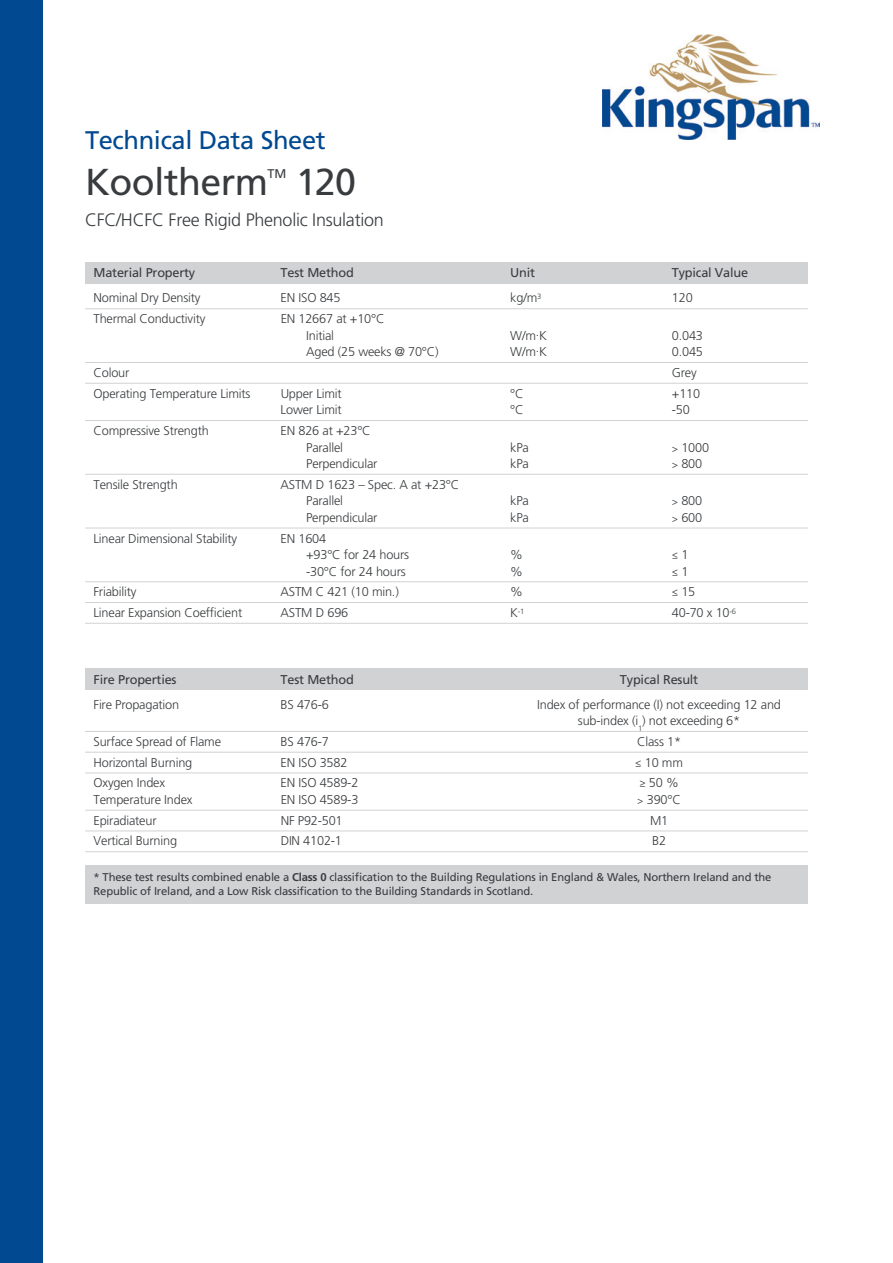
<style>
.page{position:relative;width:893px;height:1263px;background:#fff}
.page>*{position:absolute;margin:0;border:0;box-sizing:border-box;transform-origin:0 0}
.t1{font:37.5px "Frutiger";letter-spacing:-.015em;color:#393c3f}
.t2{font:25.5px "Frutiger";letter-spacing:-.015em;color:#014990}
.t3{font:300 18px "Frutiger";letter-spacing:-.015em;color:#393c3f}
.t4{font:300 12.75px/16.5px "Frutiger";letter-spacing:-.015em;color:#393c3f}
.t5{font:12.75px "Frutiger";letter-spacing:-.015em;color:#393c3f}
.t6{font:12.75px "Adobe Garamond Pro";color:#393c3f}
.t7{font:12.6px "Frutiger";color:#393c3f}
.t8{font:11.25px/14.2px "Frutiger";letter-spacing:-.015em;color:#393c3f}
.t9{font:300 7.65px "Frutiger";color:#393c3f}
.s1{font-family:"Adobe Garamond Pro";font-weight:400}
.s2{font-family:"Frutiger";font-weight:300}
.s3{font-size:12.75px}
.s4{font-weight:700}
</style>
<div class="page">
<div style="left:85px;top:865px;width:723px;height:39px;background:#d1d2d4"></div>
<div style="left:85px;top:261px;width:723px;height:22px;background:#d1d2d4"></div>
<hr style="left:85px;top:308px;width:723px;height:1px;background:#d1d2d4">
<hr style="left:85px;top:362px;width:723px;height:1px;background:#d1d2d4">
<hr style="left:85px;top:383px;width:723px;height:1px;background:#d1d2d4">
<hr style="left:85px;top:420px;width:723px;height:1px;background:#d1d2d4">
<hr style="left:85px;top:474px;width:723px;height:1px;background:#d1d2d4">
<hr style="left:85px;top:528px;width:723px;height:1px;background:#d1d2d4">
<hr style="left:85px;top:581px;width:723px;height:1px;background:#d1d2d4">
<hr style="left:85px;top:602px;width:723px;height:1px;background:#d1d2d4">
<hr style="left:85px;top:623px;width:723px;height:1px;background:#d1d2d4">
<div style="left:85px;top:668px;width:723px;height:22px;background:#d1d2d4"></div>
<hr style="left:85px;top:731px;width:723px;height:1px;background:#d1d2d4">
<hr style="left:85px;top:752px;width:723px;height:1px;background:#d1d2d4">
<hr style="left:85px;top:772px;width:723px;height:1px;background:#d1d2d4">
<hr style="left:85px;top:810px;width:723px;height:1px;background:#d1d2d4">
<hr style="left:85px;top:830px;width:723px;height:1px;background:#d1d2d4">
<hr style="left:85px;top:851px;width:723px;height:1px;background:#d1d2d4">
<div style="left:0;top:0;width:43px;height:1263px;background:#014990"></div>
<img style="left:603px;top:35px;width:216px;height:105px">
<h2 class="t2" style="left:85px;top:125px;width:242px">Technical Data Sheet</h2>
<h1 class="t1" style="left:85px;top:160px;width:185px">Kooltherm</h1>
<p class="t7" style="left:268px;top:167px;width:20px">TM</p>
<h1 class="t1" style="left:296px;top:160px;width:62px">120</h1>
<h3 class="t3" style="left:85px;top:210px;width:300px">CFC/HCFC Free Rigid Phenolic Insulation</h3>
<p class="t5" style="left:94px;top:266px;width:103px">Material Property</p>
<p class="t5" style="left:281px;top:266px;width:75px">Test Method</p>
<p class="t5" style="left:510px;top:266px;width:26px">Unit</p>
<p class="t5" style="left:672px;top:266px;width:78px">Typical Value</p>
<p class="t4" style="left:94px;top:290px;width:109px">Nominal Dry Density</p>
<p class="t4" style="left:281px;top:290px;width:61px">EN ISO 845</p>
<p class="t4" style="left:510px;top:290px;width:33px">kg/m<sup>3</sup></p>
<p class="t4" style="left:672px;top:290px;width:22px">120</p>
<p class="t4" style="left:94px;top:311px;width:113px">Thermal Conductivity</p>
<p class="t4" style="left:306px;top:311px;width:80px;text-indent:-26px">EN 12667 at +10°C<br>Initial</p>
<p class="t4" style="left:510px;top:327px;width:38px">W/m.K</p>
<p class="t4" style="left:672px;top:327px;width:33px">0.043</p>
<p class="t4" style="left:306px;top:344px;width:134px">Aged (25 weeks @ 70°C)</p>
<p class="t4" style="left:510px;top:344px;width:38px">W/m.K</p>
<p class="t4" style="left:672px;top:344px;width:33px">0.045</p>
<p class="t4" style="left:94px;top:364px;width:37px">Colour</p>
<p class="t4" style="left:672px;top:364px;width:26px">Grey</p>
<p class="t4" style="left:94px;top:385px;width:159px">Operating Temperature Limits</p>
<p class="t4" style="left:281px;top:385px;width:63px">Upper Limit</p>
<p class="t4" style="left:510px;top:385px;width:15px">°C</p>
<p class="t4" style="left:672px;top:385px;width:30px">+110</p>
<p class="t4" style="left:281px;top:402px;width:63px">Lower Limit</p>
<p class="t4" style="left:510px;top:402px;width:15px">°C</p>
<p class="t4" style="left:672px;top:402px;width:20px">-50</p>
<p class="t4" style="left:94px;top:422px;width:117px">Compressive Strength</p>
<p class="t4" style="left:281px;top:422px;width:92px;text-align:center">EN 826 at +23°C<br>Parallel</p>
<p class="t4" style="left:510px;top:439px;width:20px">kPa</p>
<p class="t4" style="left:672px;top:439px;width:39px"><span class="s1">&gt;</span> 1000</p>
<p class="t4" style="left:306px;top:455px;width:73px">Perpendicular</p>
<p class="t4" style="left:510px;top:455px;width:20px">kPa</p>
<p class="t4" style="left:672px;top:455px;width:32px"><span class="s1">&gt;</span> 800</p>
<p class="t4" style="left:94px;top:476px;width:86px">Tensile Strength</p>
<p class="t4" style="left:306px;top:476px;width:155px;text-indent:-26px">ASTM D 1623 – Spec. A at +23°C<br>Parallel</p>
<p class="t4" style="left:510px;top:493px;width:20px">kPa</p>
<p class="t4" style="left:672px;top:493px;width:32px"><span class="s1">&gt;</span> 800</p>
<p class="t4" style="left:306px;top:509px;width:73px">Perpendicular</p>
<p class="t4" style="left:510px;top:509px;width:20px">kPa</p>
<p class="t4" style="left:672px;top:509px;width:32px"><span class="s1">&gt;</span> 600</p>
<p class="t4" style="left:94px;top:530px;width:145px">Linear Dimensional Stability</p>
<p class="t4" style="left:306px;top:530px;width:105px;text-indent:-26px">EN 1604<br>+93°C for 24 hours</p>
<p class="t4" style="left:510px;top:546px;width:14px">%</p>
<p class="t6" style="left:672px;top:547px;width:18px">≤ <span class="s2">1</span></p>
<p class="t4" style="left:306px;top:563px;width:101px">-30°C for 24 hours</p>
<p class="t4" style="left:510px;top:563px;width:14px">%</p>
<p class="t6" style="left:672px;top:564px;width:18px">≤ <span class="s2">1</span></p>
<p class="t4" style="left:93px;top:584px;width:44px">Friability</p>
<p class="t4" style="left:281px;top:584px;width:120px">ASTM C 421 (10 min.)</p>
<p class="t4" style="left:510px;top:584px;width:14px">%</p>
<p class="t4" style="left:672px;top:584px;width:25px"><span class="s1">≤</span> 15</p>
<p class="t4" style="left:93px;top:604px;width:150px">Linear Expansion Coefficient</p>
<p class="t4" style="left:281px;top:604px;width:69px">ASTM D 696</p>
<p class="t9" style="left:510px;top:607px;width:16px"><span class="s3">K</span>-1</p>
<p class="t4" style="left:672px;top:604px;width:66px">40-70 x 10<sup>-6</sup></p>
<p class="t5" style="left:94px;top:672px;width:85px">Fire Properties</p>
<p class="t5" style="left:281px;top:672px;width:75px">Test Method</p>
<p class="t5" style="left:620px;top:672px;width:80px">Typical Result</p>
<p class="t4" style="left:94px;top:696px;width:87px">Fire Propagation</p>
<p class="t4" style="left:281px;top:696px;width:50px">BS 476-6</p>
<p class="t4" style="left:537px;top:696px;width:245px;text-align:center">Index of performance (I) not exceeding 12 and sub-index (i ) not exceeding 6*</p>
<p class="t9" style="left:638px;top:724px;width:6px">1</p>
<p class="t4" style="left:94px;top:733px;width:129px">Surface Spread of Flame</p>
<p class="t4" style="left:281px;top:733px;width:50px">BS 476-7</p>
<p class="t4" style="left:637px;top:733px;width:46px">Class 1*</p>
<p class="t4" style="left:94px;top:754px;width:100px">Horizontal Burning</p>
<p class="t4" style="left:281px;top:754px;width:68px">EN ISO 3582</p>
<p class="t4" style="left:635px;top:754px;width:49px"><span class="s1">≤</span> 10 mm</p>
<p class="t4" style="left:94px;top:775px;width:73px">Oxygen Index</p>
<p class="t4" style="left:281px;top:775px;width:79px">EN ISO 4589-2</p>
<p class="t4" style="left:639px;top:775px;width:41px"><span class="s1">≥</span> 50 %</p>
<p class="t4" style="left:94px;top:791px;width:100px">Temperature Index</p>
<p class="t4" style="left:281px;top:791px;width:79px">EN ISO 4589-3</p>
<p class="t4" style="left:637px;top:791px;width:45px"><span class="s1">&gt;</span> 390°C</p>
<p class="t4" style="left:94px;top:812px;width:65px">Epiradiateur</p>
<p class="t4" style="left:281px;top:812px;width:64px">NF P92-501</p>
<p class="t4" style="left:650px;top:812px;width:20px">M1</p>
<p class="t4" style="left:94px;top:833px;width:85px">Vertical Burning</p>
<p class="t4" style="left:281px;top:833px;width:63px">DIN 4102-1</p>
<p class="t4" style="left:652px;top:833px;width:15px">B2</p>
<p class="t8" style="left:94px;top:870px;width:679px">* These test results combined enable a <span class="s4">Class 0</span> classification to the Building Regulations in England &amp; Wales, Northern Ireland and the<br>Republic of Ireland, and a Low Risk classification to the Building Standards in Scotland.</p>
</div>
